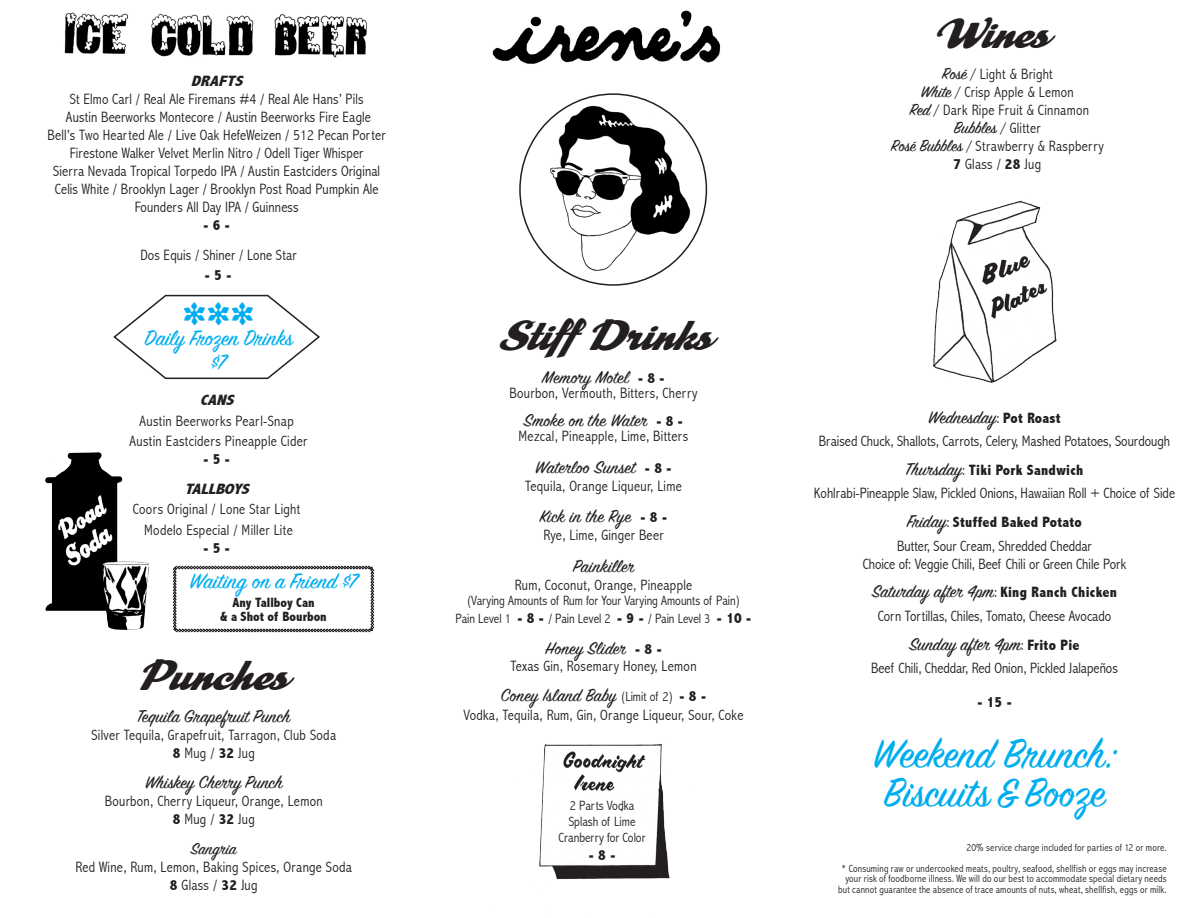
<style>
.page{position:relative;width:1188px;height:918px;background:#fff}
.page>*{position:absolute;margin:0;border:0;box-sizing:border-box;transform-origin:0 0}
.t1{font:italic 54px "LHF Cosmic Cursive II";letter-spacing:.01em;color:#231f20;scale:.92 1}
.t2{font:45px "Sign Painter House Script";color:#00aeef}
.t3{font:24px/24px "Sign Painter House Script";color:#00aeef;text-align:center}
.t4{font:19.5px "Sign Painter House Script";color:#231f20}
.t5{font:18px "Sign Painter House Script";letter-spacing:-.005em;color:#231f20}
.t6{font:300 condensed 15px/18px "Abadi";letter-spacing:.01em;color:#231f20;text-align:center}
.t7{font:800 condensed 15px "Abadi";letter-spacing:.02em;color:#231f20}
.t8{font:italic 800 condensed 15px "Abadi";color:#231f20;scale:1.15 1}
.t9{font:300 condensed 13.5px/18px "Abadi";color:#231f20;text-align:center}
.t10{font:800 condensed 13.5px/13.5px "Abadi";color:#231f20;text-align:center}
.t11{font:300 condensed 10.5px/10.5px "Abadi";letter-spacing:.02em;color:#231f20;text-align:right}
.s1{font-weight:800}
.s2{font-family:"Abadi";font-weight:800;font-stretch:condensed;font-size:15px}
.s3{font-weight:800;font-size:15px}
.s4{font-family:"Abadi";font-weight:300;font-stretch:condensed;font-size:13.5px}
.s5{font-family:"Sign Painter House Script";font-weight:400;font-stretch:normal;font-size:18px}
.s6{font-family:"PT Serif";font-weight:400;font-stretch:normal}
.s7{font-family:"PT Serif";font-size:15px}
.s8{font-family:"Abadi";font-weight:300;font-stretch:condensed;font-size:15px}
.s9{font-family:"Sign Painter House Script";font-weight:400;font-stretch:normal;font-size:19.5px}
.s10{font-weight:300}
</style>
<div class="page">
<svg style="left:173px;top:566px;width:201px;height:66px"></svg>
<img style="left:533px;top:101px;width:167px;height:184px">
<img style="left:64px;top:12px;width:303px;height:46px">
<img style="left:492px;top:10px;width:229px;height:54px">
<img style="left:933px;top:200px;width:124px;height:183px">
<img style="left:45px;top:452px;width:104px;height:178px">
<img style="left:539px;top:744px;width:131px;height:136px">
<svg style="left:113px;top:294px;width:207px;height:86px"></svg>
<p class="t8" style="left:191px;top:72px;width:50px">DRAFTS</p>
<p class="t6" style="left:70px;top:90px;width:295px">St Elmo Carl / Real Ale Firemans #4 / Real Ale Hans’ Pils</p>
<p class="t6" style="left:66px;top:108px;width:307px">Austin Beerworks Montecore / Austin Beerworks Fire Eagle</p>
<p class="t6" style="left:48px;top:126px;width:339px">Bell’s Two Hearted Ale / Live Oak HefeWeizen / 512 Pecan Porter</p>
<p class="t6" style="left:70px;top:144px;width:295px">Firestone Walker Velvet Merlin Nitro / Odell Tiger Whisper</p>
<p class="t6" style="left:53px;top:162px;width:329px">Sierra Nevada Tropical Torpedo IPA / Austin Eastciders Original<br>Celis White / Brooklyn Lager / Brooklyn Post Road Pumpkin Ale<br>Founders All Day IPA / Guinness</p>
<p class="t7" style="left:203px;top:216px;width:29px">- 6 -</p>
<p class="t6" style="left:140px;top:246px;width:158px">Dos Equis / Shiner / Lone Star</p>
<p class="t7" style="left:205px;top:266px;width:29px">- 5 -</p>
<p class="t3" style="left:145px;top:328px;width:150px">Daily Frozen Drinks $7</p>
<p class="t8" style="left:200px;top:392px;width:35px">CANS</p>
<p class="t6" style="left:140px;top:412px;width:156px">Austin Beerworks Pearl-Snap</p>
<p class="t6" style="left:130px;top:432px;width:179px">Austin Eastciders Pineapple Cider</p>
<p class="t7" style="left:203px;top:450px;width:29px">- 5 -</p>
<p class="t8" style="left:185px;top:480px;width:61px">TALLBOYS</p>
<p class="t6" style="left:133px;top:500px;width:169px">Coors Original / Lone Star Light</p>
<p class="t6" style="left:144px;top:521px;width:150px">Modelo Especial / Miller Lite</p>
<p class="t7" style="left:203px;top:539px;width:29px">- 5 -</p>
<p class="t3" style="left:190px;top:571px;width:169px">Waiting on a Friend $7</p>
<p class="t10" style="left:220px;top:596px;width:108px">Any Tallboy Can<br>&amp; a Shot of Bourbon</p>
<p class="t1" style="left:132px;top:652px;width:168px">Punches</p>
<p class="t4" style="left:137px;top:704px;width:154px">Tequila Grapefruit Punch</p>
<p class="t6" style="left:91px;top:726px;width:246px">Silver Tequila, Grapefruit, Tarragon, Club Soda</p>
<p class="t6" style="left:173px;top:744px;width:84px"><span class="s1">8</span> Mug / <span class="s1">32</span> Jug</p>
<p class="t4" style="left:145px;top:770px;width:139px">Whiskey Cherry Punch</p>
<p class="t6" style="left:105px;top:792px;width:219px">Bourbon, Cherry Liqueur, Orange, Lemon</p>
<p class="t6" style="left:173px;top:810px;width:84px"><span class="s1">8</span> Mug / <span class="s1">32</span> Jug</p>
<p class="t5" style="left:191px;top:837px;width:47px">Sangria</p>
<p class="t6" style="left:75px;top:858px;width:278px">Red Wine, Rum, Lemon, Baking Spices, Orange Soda</p>
<p class="t6" style="left:170px;top:876px;width:89px"><span class="s1">8</span> Glass / <span class="s1">32</span> Jug</p>
<p class="t1" style="left:497px;top:313px;width:233px">Stiff Drinks</p>
<p class="t4" style="left:542px;top:365px;width:124px">Memory Motel <span class="s2">- 8 -</span></p>
<p class="t6" style="left:510px;top:384px;width:189px">Bourbon, Vermouth, Bitters, Cherry</p>
<p class="t4" style="left:524px;top:408px;width:161px">Smoke on the Water <span class="s2">- 8 -</span></p>
<p class="t6" style="left:519px;top:427px;width:171px">Mezcal, Pineapple, Lime, Bitters</p>
<p class="t4" style="left:535px;top:455px;width:138px">Waterloo Sunset <span class="s2">- 8 -</span></p>
<p class="t6" style="left:525px;top:477px;width:158px">Tequila, Orange Liqueur, Lime</p>
<p class="t4" style="left:540px;top:504px;width:129px">Kick in the Rye <span class="s2">- 8 -</span></p>
<p class="t6" style="left:543px;top:526px;width:122px">Rye, Lime, Ginger Beer</p>
<p class="t4" style="left:573px;top:554px;width:64px">Painkiller</p>
<p class="t6" style="left:515px;top:576px;width:179px">Rum, Coconut, Orange, Pineapple</p>
<p class="t9" style="left:456px;top:591px;width:298px">(Varying Amounts of Rum for Your Varying Amounts of Pain)<br>Pain Level 1 <span class="s3">- 8 -</span> / Pain Level 2 <span class="s3">- 9 -</span> / Pain Level 3 <span class="s3">- 10 -</span></p>
<p class="t4" style="left:545px;top:636px;width:119px">Honey Slider <span class="s2">- 8 -</span></p>
<p class="t6" style="left:510px;top:657px;width:188px">Texas Gin, Rosemary Honey, Lemon</p>
<p class="t4" style="left:501px;top:683px;width:207px">Coney Island Baby <span class="s4">(Limit of 2)</span> <span class="s2">- 8 -</span></p>
<p class="t6" style="left:464px;top:706px;width:281px">Vodka, Tequila, Rum, Gin, Orange Liqueur, Sour, Coke</p>
<p class="t9" style="left:570px;top:796px;width:66px">2 Parts Vodka</p>
<p class="t9" style="left:569px;top:812px;width:68px">Splash of Lime</p>
<p class="t9" style="left:559px;top:828px;width:88px">Cranberry for Color</p>
<p class="t7" style="left:589px;top:846px;width:29px">- 8 -</p>
<p class="t1" style="left:929px;top:10px;width:129px">Wines</p>
<p class="t6" style="left:942px;top:65px;width:112px"><span class="s5">Rosé</span> <span class="s6">/</span> Light &amp; Bright</p>
<p class="t6" style="left:921px;top:83px;width:155px"><span class="s5">White</span> <span class="s6">/</span> Crisp Apple &amp; Lemon</p>
<p class="t6" style="left:909px;top:101px;width:181px"><span class="s5">Red</span> <span class="s6">/</span> Dark Ripe Fruit &amp; Cinnamon</p>
<p class="t5" style="left:954px;top:116px;width:88px">Bubbles <span class="s7">/</span> <span class="s8">Glitter</span></p>
<p class="t6" style="left:891px;top:137px;width:214px"><span class="s5">Rosé Bubbles</span> <span class="s6">/</span> Strawberry &amp; Raspberry</p>
<p class="t6" style="left:954px;top:155px;width:89px"><span class="s1">7</span> Glass / <span class="s1">28</span> Jug</p>
<p class="t4" style="left:928px;top:405px;width:134px">Wednesday<span class="s8">:</span> <span class="s2">Pot Roast</span></p>
<p class="t6" style="left:819px;top:432px;width:353px">Braised Chuck, Shallots, Carrots, Celery, Mashed Potatoes, Sourdough</p>
<p class="t7" style="left:906px;top:461px;width:179px"><span class="s9">Thursday</span><span class="s10">:</span> Tiki Pork Sandwich</p>
<p class="t6" style="left:814px;top:484px;width:363px">Kohlrabi-Pineapple Slaw, Pickled Onions, Hawaiian Roll + Choice of Side</p>
<p class="t7" style="left:907px;top:513px;width:176px"><span class="s9">Friday</span><span class="s10">:</span> Stuffed Baked Potato</p>
<p class="t6" style="left:863px;top:537px;width:265px">Butter, Sour Cream, Shredded Cheddar<br>Choice of: Veggie Chili, Beef Chili or Green Chile Pork</p>
<p class="t4" style="left:872px;top:580px;width:246px">Saturday after 4pm<span class="s8">:</span> <span class="s2">King Ranch Chicken</span></p>
<p class="t6" style="left:878px;top:607px;width:235px">Corn Tortillas, Chiles, Tomato, Cheese Avocado</p>
<p class="t4" style="left:909px;top:632px;width:172px">Sunday after 4pm<span class="s8">:</span> <span class="s2">Frito Pie</span></p>
<p class="t6" style="left:871px;top:659px;width:248px">Beef Chili, Cheddar, Red Onion, Pickled Jalapeños</p>
<p class="t7" style="left:977px;top:693px;width:36px">- 15 -</p>
<p class="t2" style="left:873px;top:726px;width:245px">Weekend Brunch:</p>
<p class="t2" style="left:884px;top:765px;width:223px">Biscuits &amp; Booze</p>
<p class="t11" style="left:967px;top:842px;width:202px">20% service charge included for parties of 12 or more.</p>
<p class="t11" style="left:838px;top:863px;width:330px">* Consuming raw or undercooked meats, poultry, seafood, shellfish or eggs may increase your risk of foodborne illness. We will do our best to accommodate special dietary needs but cannot guarantee the absence of trace amounts of nuts, wheat, shellfish, eggs or milk.</p>
</div>
